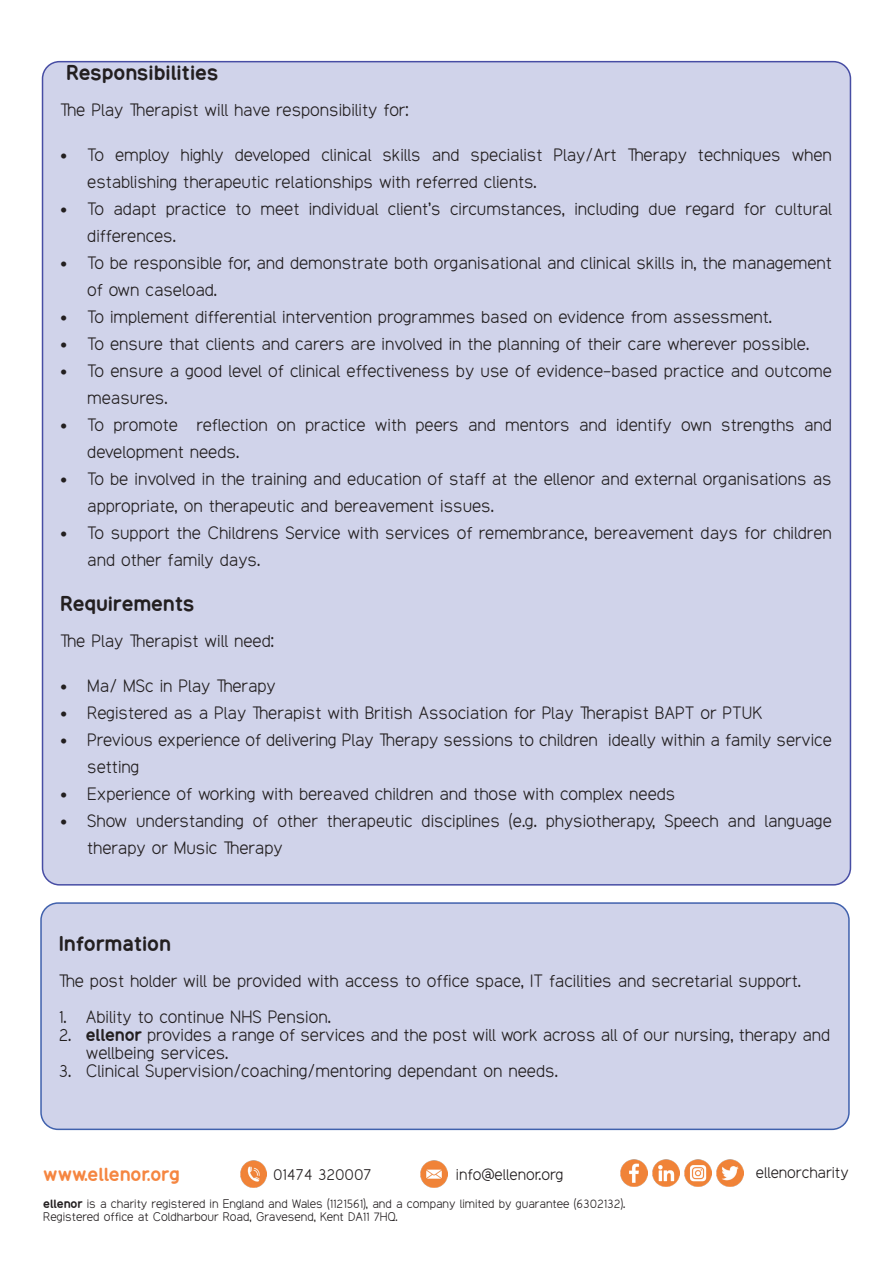
<style>
.page{position:relative;width:893px;height:1263px;background:#fff}
.page>*{position:absolute;margin:0;border:0;box-sizing:border-box;transform-origin:0 0}
.t1{font:900 18px "Equo";color:#231f20}
.t2{font:900 16.5px "Equo";color:#f58641}
.t3{font:15px/27px "Equo";color:#231f20}
.t4{font:13.5px "Equo";color:#231f20}
.t5{font:10.5px "Equo";color:#231f20}
.s1{font-weight:900}
</style>
<div class="page">
<div style="left:43px;top:62px;width:807px;height:823px;background:#d0d3ea;border-radius:17px"></div>
<div style="left:41px;top:903px;width:808px;height:226px;background:#d0d3ea;border-radius:17px"></div>
<div style="left:40px;top:902px;width:810px;height:228px;border:2px solid #4061ad;border-radius:17px"></div>
<img style="left:421px;top:1161px;width:27px;height:26px">
<img style="left:240px;top:1161px;width:27px;height:26px">
<img style="left:652px;top:1159px;width:27px;height:27px">
<img style="left:621px;top:1159px;width:26px;height:27px">
<img style="left:685px;top:1159px;width:27px;height:27px">
<img style="left:717px;top:1159px;width:27px;height:27px">
<p class="t1" style="left:66px;top:60px;width:153px">Responsibilities</p>
<p class="t3" style="left:60px;top:96px;width:350px">The Play Therapist will have responsibility for:</p>
<p class="t3" style="left:87px;top:141px;width:746px;text-indent:-27px">• To employ highly developed clinical skills and specialist Play/Art Therapy techniques when establishing therapeutic relationships with referred clients.</p>
<p class="t3" style="left:87px;top:195px;width:746px;text-indent:-27px">• To adapt practice to meet individual client’s circumstances, including due regard for cultural differences.</p>
<p class="t3" style="left:87px;top:249px;width:746px;text-indent:-27px">• To be responsible for, and demonstrate both organisational and clinical skills in, the management of own caseload.</p>
<p class="t3" style="left:60px;top:303px;width:713px">• To implement differential intervention programmes based on evidence from assessment.</p>
<p class="t3" style="left:60px;top:330px;width:750px">• To ensure that clients and carers are involved in the planning of their care wherever possible.</p>
<p class="t3" style="left:87px;top:357px;width:746px;text-indent:-27px">• To ensure a good level of clinical effectiveness by use of evidence-based practice and outcome measures.</p>
<p class="t3" style="left:87px;top:411px;width:746px;text-indent:-27px">• To promote reflection on practice with peers and mentors and identify own strengths and development needs.</p>
<p class="t3" style="left:87px;top:465px;width:746px;text-indent:-27px">• To be involved in the training and education of staff at the ellenor and external organisations as appropriate, on therapeutic and bereavement issues.</p>
<p class="t3" style="left:87px;top:519px;width:746px;text-indent:-27px">• To support the Childrens Service with services of remembrance, bereavement days for children and other family days.</p>
<p class="t1" style="left:60px;top:591px;width:136px">Requirements</p>
<p class="t3" style="left:60px;top:627px;width:215px">The Play Therapist will need:</p>
<p class="t3" style="left:60px;top:672px;width:217px">• Ma/ MSc in Play Therapy</p>
<p class="t3" style="left:60px;top:699px;width:704px">• Registered as a Play Therapist with British Association for Play Therapist BAPT or PTUK</p>
<p class="t3" style="left:87px;top:726px;width:746px;text-indent:-27px">• Previous experience of delivering Play Therapy sessions to children ideally within a family service setting</p>
<p class="t3" style="left:60px;top:780px;width:617px">• Experience of working with bereaved children and those with complex needs</p>
<p class="t3" style="left:87px;top:807px;width:746px;text-indent:-27px">• Show understanding of other therapeutic disciplines (e.g. physiotherapy, Speech and language therapy or Music Therapy</p>
<p class="t1" style="left:59px;top:932px;width:114px">Information</p>
<p class="t3" style="left:59px;top:968px;width:744px">The post holder will be provided with access to office space, IT facilities and secretarial support.</p>
<p class="t3" style="left:59px;top:1004px;width:274px">1. Ability to continue NHS Pension.</p>
<p class="t3" style="left:86px;top:1026px;width:746px;line-height:18px;text-indent:-27px">2. <span class="s1">ellenor</span> provides a range of services and the post will work across all of our nursing, therapy and wellbeing services.</p>
<p class="t3" style="left:59px;top:1058px;width:501px">3. Clinical Supervision/coaching/mentoring dependant on needs.</p>
<p class="t2" style="left:43px;top:1163px;width:138px">www.ellenor.org</p>
<p class="t4" style="left:273px;top:1165px;width:100px">01474 320007</p>
<p class="t4" style="left:456px;top:1165px;width:109px">info@ellenor.org</p>
<p class="t4" style="left:756px;top:1164px;width:94px">ellenorcharity</p>
<p class="t5" style="left:43px;top:1197px;width:584px"><span class="s1">ellenor</span> is a charity registered in England and Wales (1121561), and a company limited by guarantee (6302132).</p>
<p class="t5" style="left:43px;top:1210px;width:356px">Registered office at Coldharbour Road, Gravesend, Kent DA11 7HQ.</p>
</div>
